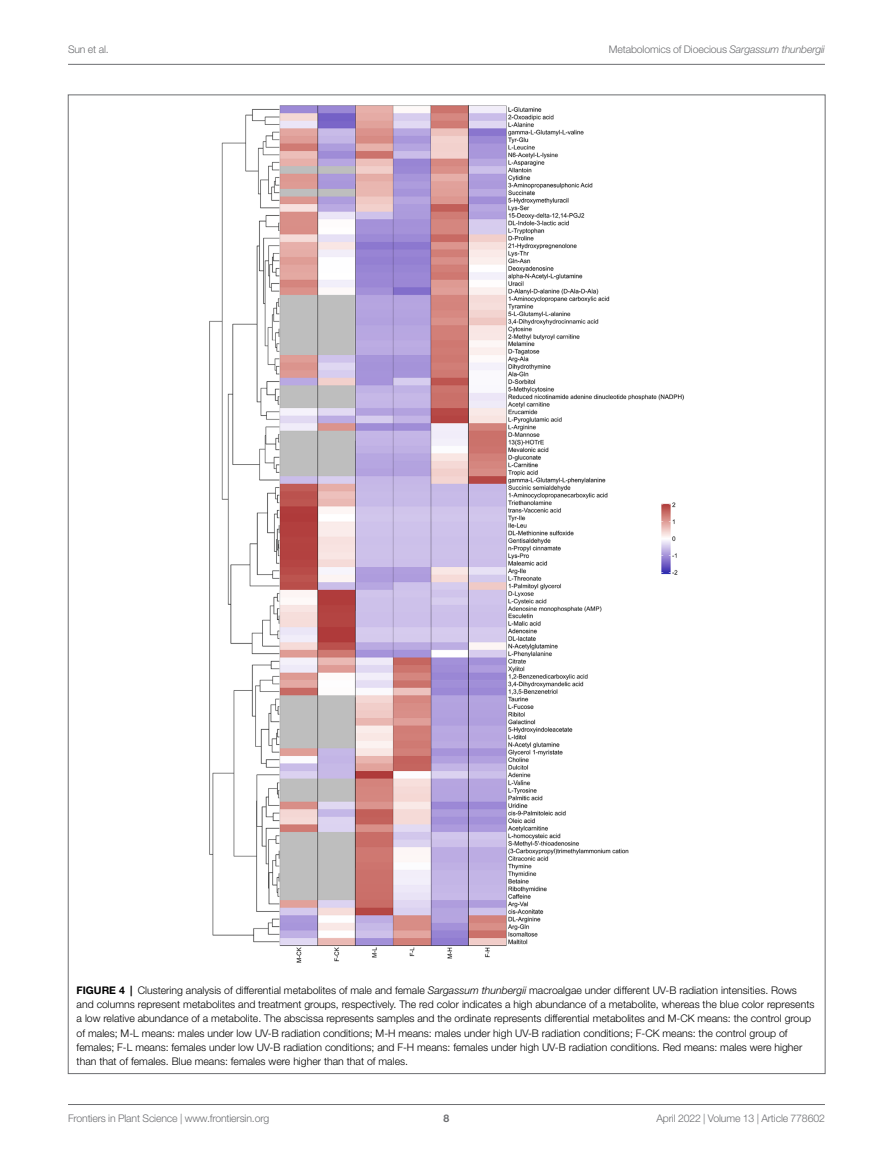
<style>
.page{position:relative;width:893px;height:1170px;background:#fff}
.page>*{position:absolute;margin:0;border:0;box-sizing:border-box;transform-origin:0 0}
.FIG_LEG{font:300 10.5px/14.2px "Helvetica Neue LT Std";color:#000}
.t1{font:300 10.5px "Helvetica Neue LT Std";letter-spacing:-.015em;color:#6d6e71}
.t2{font:700 10.5px "Helvetica Neue LT Std";color:#6d6e71}
.s1{font-style:italic}
.s2{font-weight:700}
</style>
<div class="page">
<hr style="left:68px;top:64px;width:757px;height:1px;background:#6d6e71">
<hr style="left:68px;top:1104px;width:757px;height:1px;background:#6d6e71">
<img style="left:209px;top:105px;width:475px;height:858px">
<p class="t1" style="left:68px;top:42px;width:42px">Sun et al.</p>
<p class="t1" style="left:609px;top:42px;width:218px">Metabolomics of Dioecious <span class="s1">Sargassum thunbergii</span></p>
<p class="FIG_LEG" style="left:77px;top:982px;width:739px"><span class="s2">FIGURE 4 |</span> Clustering analysis of differential metabolites of male and female <span class="s1">Sargassum thunbergii</span> macroalgae under different UV-B radiation intensities. Rows and columns represent metabolites and treatment groups, respectively. The red color indicates a high abundance of a metabolite, whereas the blue color represents a low relative abundance of a metabolite. The abscissa represents samples and the ordinate represents differential metabolites and M-CK means: the control group of males; M-L means: males under low UV-B radiation conditions; M-H means: males under high UV-B radiation conditions; F-CK means: the control group of females; F-L means: females under low UV-B radiation conditions; and F-H means: females under high UV-B radiation conditions. Red means: males were higher than that of females. Blue means: females were higher than that of males.</p>
<p class="t1" style="left:68px;top:1111px;width:203px">Frontiers in Plant Science | www.frontiersin.org</p>
<p class="t2" style="left:444px;top:1111px;width:7px">8</p>
<p class="t1" style="left:656px;top:1111px;width:170px">April 2022 | Volume 13 | Article 778602</p>
</div>
